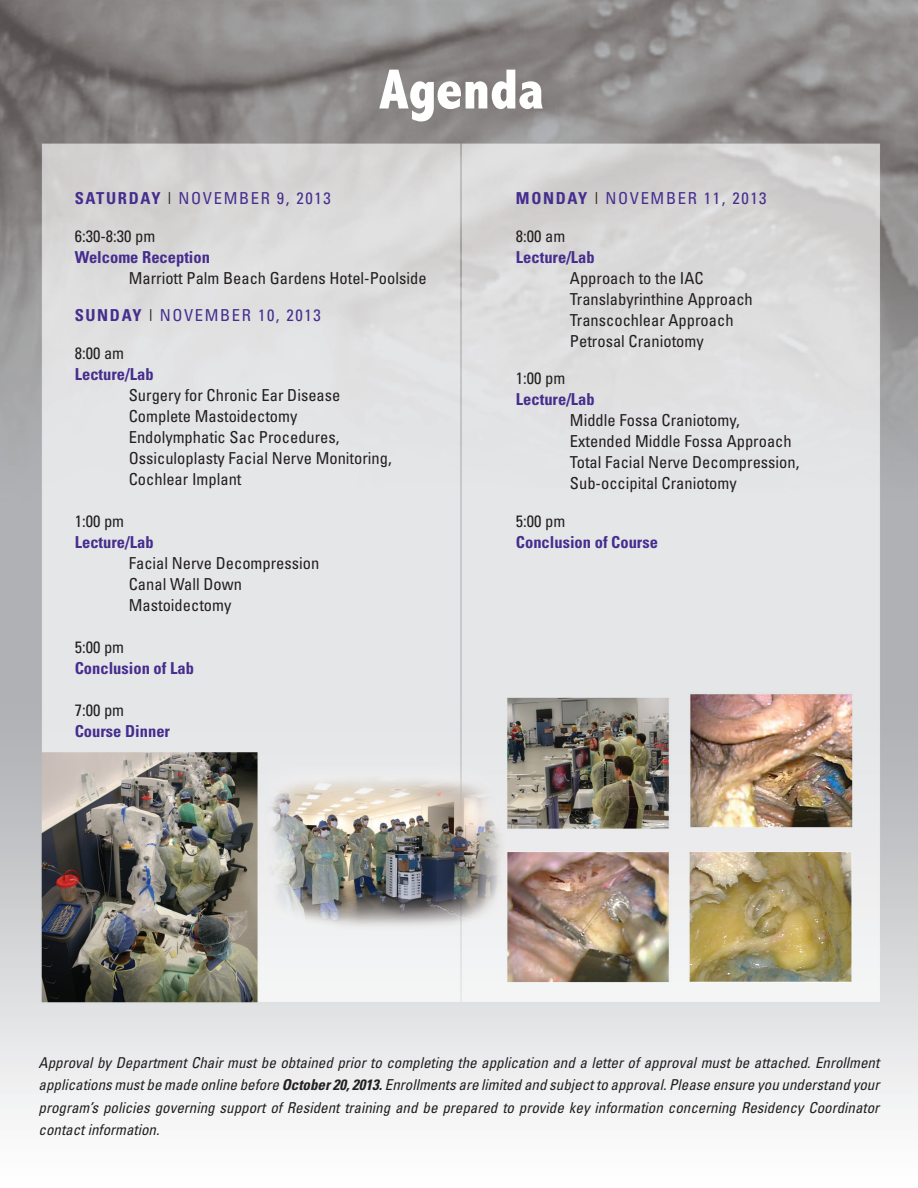
<style>
.page{position:relative;width:918px;height:1188px;background:#fff}
.page>*{position:absolute;margin:0;border:0;box-sizing:border-box;transform-origin:0 0}
.t1{font:800 condensed 57px "Abadi";color:#fff}
.t2{font:condensed 16.5px/21px "Univers";color:#231f20}
.t3{font:700 condensed 16.5px "Univers";color:#462d8e}
.t4{font:condensed 16.5px "Univers";letter-spacing:.1em;color:#462d8e}
.t5{font:italic condensed 15px/22.5px "Univers";color:#231f20;text-align:justify}
.s1{font-weight:700}
.s2{color:#231f20}
</style>
<div class="page">
<img style="left:0;top:0;width:918px;height:1114px">
<h1 class="t1" style="left:379px;top:56px;width:166px">Agenda</h1>
<p class="t4" style="left:75px;top:188px;width:257px"><span class="s1">SATURDAY</span> <span class="s2">|</span> NOVEMBER 9, 2013</p>
<p class="t2" style="left:75px;top:225px;width:82px">6:30-8:30 pm</p>
<p class="t3" style="left:75px;top:247px;width:137px">Welcome Reception</p>
<p class="t2" style="left:129px;top:267px;width:299px">Marriott Palm Beach Gardens Hotel-Poolside</p>
<p class="t4" style="left:75px;top:305px;width:248px"><span class="s1">SUNDAY</span> <span class="s2">|</span> NOVEMBER 10, 2013</p>
<p class="t2" style="left:75px;top:342px;width:51px">8:00 am</p>
<p class="t3" style="left:75px;top:364px;width:80px">Lecture/Lab</p>
<p class="t2" style="left:129px;top:384px;width:264px">Surgery for Chronic Ear Disease<br>Complete Mastoidectomy<br>Endolymphatic Sac Procedures,<br>Ossiculoplasty Facial Nerve Monitoring,<br>Cochlear Implant</p>
<p class="t2" style="left:75px;top:510px;width:51px">1:00 pm</p>
<p class="t3" style="left:75px;top:532px;width:80px">Lecture/Lab</p>
<p class="t2" style="left:129px;top:552px;width:192px">Facial Nerve Decompression<br>Canal Wall Down<br>Mastoidectomy</p>
<p class="t2" style="left:75px;top:636px;width:51px">5:00 pm</p>
<p class="t3" style="left:75px;top:658px;width:121px">Conclusion of Lab</p>
<p class="t2" style="left:75px;top:699px;width:51px">7:00 pm</p>
<p class="t3" style="left:75px;top:721px;width:97px">Course Dinner</p>
<p class="t4" style="left:516px;top:188px;width:252px"><span class="s1">MONDAY</span> <span class="s2">|</span> NOVEMBER 11, 2013</p>
<p class="t2" style="left:516px;top:225px;width:51px">8:00 am</p>
<p class="t3" style="left:516px;top:247px;width:80px">Lecture/Lab</p>
<p class="t2" style="left:570px;top:267px;width:184px">Approach to the IAC<br>Translabyrinthine Approach<br>Transcochlear Approach<br>Petrosal Craniotomy</p>
<p class="t2" style="left:516px;top:368px;width:51px">1:00 pm</p>
<p class="t3" style="left:516px;top:389px;width:80px">Lecture/Lab</p>
<p class="t2" style="left:570px;top:410px;width:231px">Middle Fossa Craniotomy,<br>Extended Middle Fossa Approach<br>Total Facial Nerve Decompression,<br>Sub-occipital Craniotomy</p>
<p class="t2" style="left:516px;top:510px;width:51px">5:00 pm</p>
<p class="t3" style="left:516px;top:532px;width:144px">Conclusion of Course</p>
<p class="t5" style="left:39px;top:1051px;width:842px">Approval by Department Chair must be obtained prior to completing the application and a letter of approval must be attached. Enrollment applications must be made online before <span class="s1">October 20, 2013.</span> Enrollments are limited and subject to approval. Please ensure you understand your program’s policies governing support of Resident training and be prepared to provide key information concerning Residency Coordinator contact information.</p>
</div>
